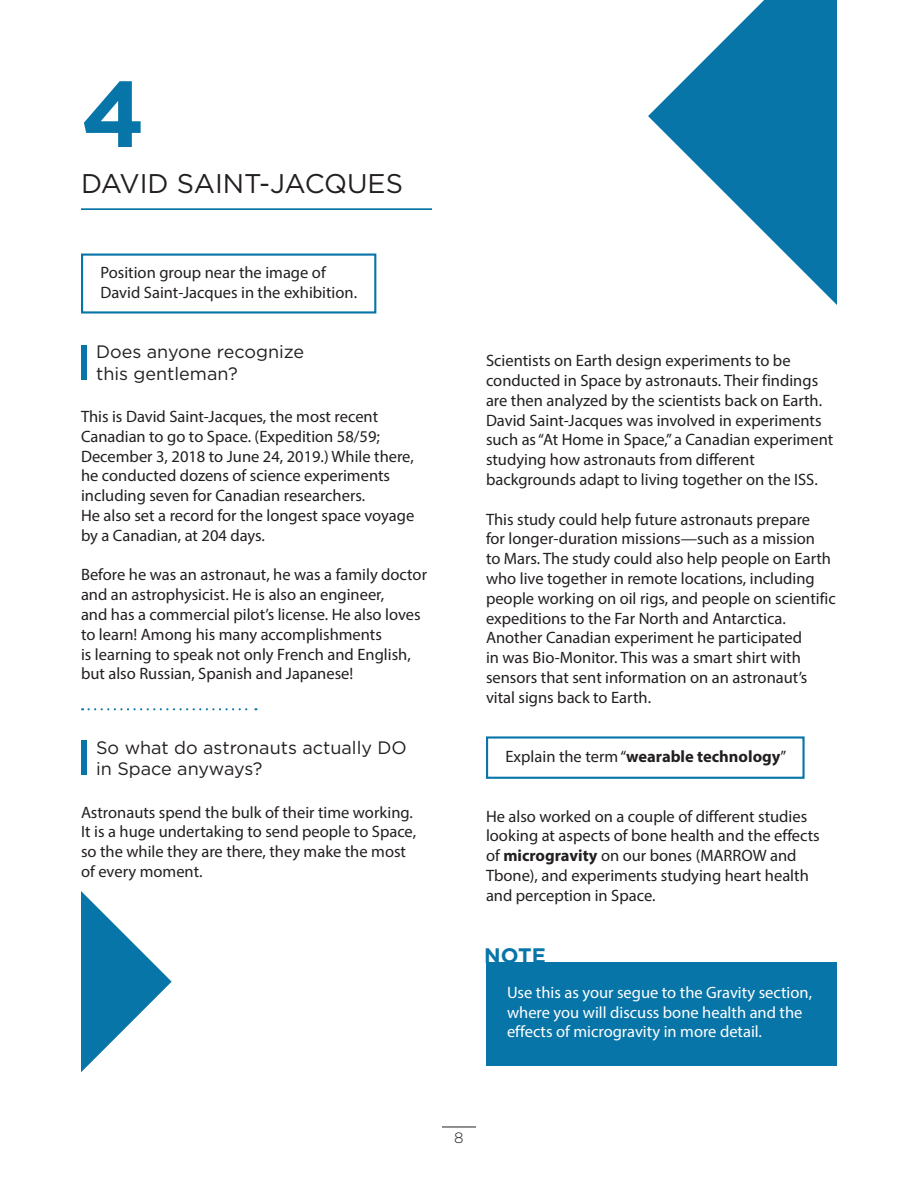
<style>
.page{position:relative;width:918px;height:1188px;background:#fff}
.page>*{position:absolute;margin:0;border:0;box-sizing:border-box;transform-origin:0 0}
.t1{font:700 93.3px "Gotham";color:#0875a8}
.Titles{font:27px "Gotham";color:#231f20}
.t2{font:700 21px "Gotham";color:#0875a8}
.t3{font:18px/21.6px "Gotham";color:#231f20}
.Instructions{font:16.5px/19.8px "Myriad Pro";color:#231f20}
.t4{font:16.5px/19.8px "Myriad Pro";color:#fff}
.Instructions-2{font:700 16.5px "Myriad Pro";color:#231f20}
.t5{font:300 15px "Gotham";color:#231f20}
.s1{font-weight:400}
.s2{font-weight:700}
</style>
<div class="page">
<hr style="left:442px;top:1127px;width:34px;height:1px;background:#231f20">
<div style="left:81px;top:345px;width:6px;height:35px;background:#0875a8"></div>
<hr style="left:81px;top:208px;width:351px;height:2px;background:#0875a8">
<div style="left:81px;top:741px;width:6px;height:34px;background:#0875a8"></div>
<svg style="left:89px;top:708px;width:167px;height:2px"></svg>
<div style="left:486px;top:736px;width:319px;height:43px;border:2px solid #0875a8"></div>
<div style="left:486px;top:962px;width:351px;height:103px;background:#0875a8"></div>
<svg style="left:81px;top:891px;width:91px;height:181px"></svg>
<svg style="left:648px;top:0;width:189px;height:305px;fill:#0875a8"></svg>
<div style="left:81px;top:254px;width:295px;height:60px;border:2px solid #0875a8"></div>
<p class="t1" style="left:81px;top:52px;width:66px">4</p>
<p class="Titles" style="left:81px;top:166px;width:323px">DAVID SAINT-JACQUES</p>
<p class="Instructions" style="left:100px;top:263px;width:258px">Position group near the image of<br>David Saint-Jacques in the exhibition.</p>
<p class="t3" style="left:96px;top:340px;width:210px">Does anyone recognize</p>
<p class="t3" style="left:96px;top:362px;width:143px">this gentleman?</p>
<p class="Instructions" style="left:81px;top:406px;width:334px">This is David Saint-Jacques, the most recent Canadian to go to Space. (Expedition 58/59; December 3, 2018 to June 24, 2019.) While there, he conducted dozens of science experiments including seven for Canadian researchers.</p>
<p class="Instructions" style="left:81px;top:505px;width:335px">He also set a record for the longest space voyage by a Canadian, at 204 days.</p>
<p class="Instructions" style="left:81px;top:565px;width:348px">Before he was an astronaut, he was a family doctor and an astrophysicist. He is also an engineer,</p>
<p class="Instructions" style="left:81px;top:604px;width:341px">and has a commercial pilot’s license. He also loves to learn! Among his many accomplishments</p>
<p class="Instructions" style="left:81px;top:644px;width:331px">is learning to speak not only French and English, but also Russian, Spanish and Japanese!</p>
<p class="t3" style="left:96px;top:736px;width:312px">So what do astronauts actually DO in Space anyways?</p>
<p class="Instructions" style="left:81px;top:802px;width:337px">Astronauts spend the bulk of their time working.<br>It is a huge undertaking to send people to Space, so the while they are there, they make the most of every moment.</p>
<p class="Instructions" style="left:486px;top:350px;width:349px">Scientists on Earth design experiments to be conducted in Space by astronauts. Their findings are then analyzed by the scientists back on Earth.<br>David Saint-Jacques was involved in experiments such as “At Home in Space,” a Canadian experiment studying how astronauts from different backgrounds adapt to living together on the ISS.</p>
<p class="Instructions" style="left:486px;top:509px;width:351px">This study could help future astronauts prepare<br>for longer-duration missions—such as a mission<br>to Mars. The study could also help people on Earth who live together in remote locations, including people working on oil rigs, and people on scientific expeditions to the Far North and Antarctica.</p>
<p class="Instructions" style="left:486px;top:628px;width:318px">Another Canadian experiment he participated</p>
<p class="Instructions" style="left:486px;top:647px;width:323px">in was Bio-Monitor. This was a smart shirt with sensors that sent information on an astronaut’s vital signs back to Earth.</p>
<p class="Instructions-2" style="left:506px;top:746px;width:282px"><span class="s1">Explain the term “</span>wearable technology<span class="s1">”</span></p>
<p class="Instructions" style="left:486px;top:806px;width:335px">He also worked on a couple of different studies looking at aspects of bone health and the effects of <span class="s2">microgravity</span> on our bones (MARROW and Tbone), and experiments studying heart health and perception in Space.</p>
<p class="t2" style="left:484px;top:941px;width:63px">NOTE</p>
<p class="t4" style="left:507px;top:982px;width:307px">Use this as your segue to the Gravity section, where you will discuss bone health and the effects of microgravity in more detail.</p>
<p class="t5" style="left:454px;top:1128px;width:11px">8</p>
</div>
